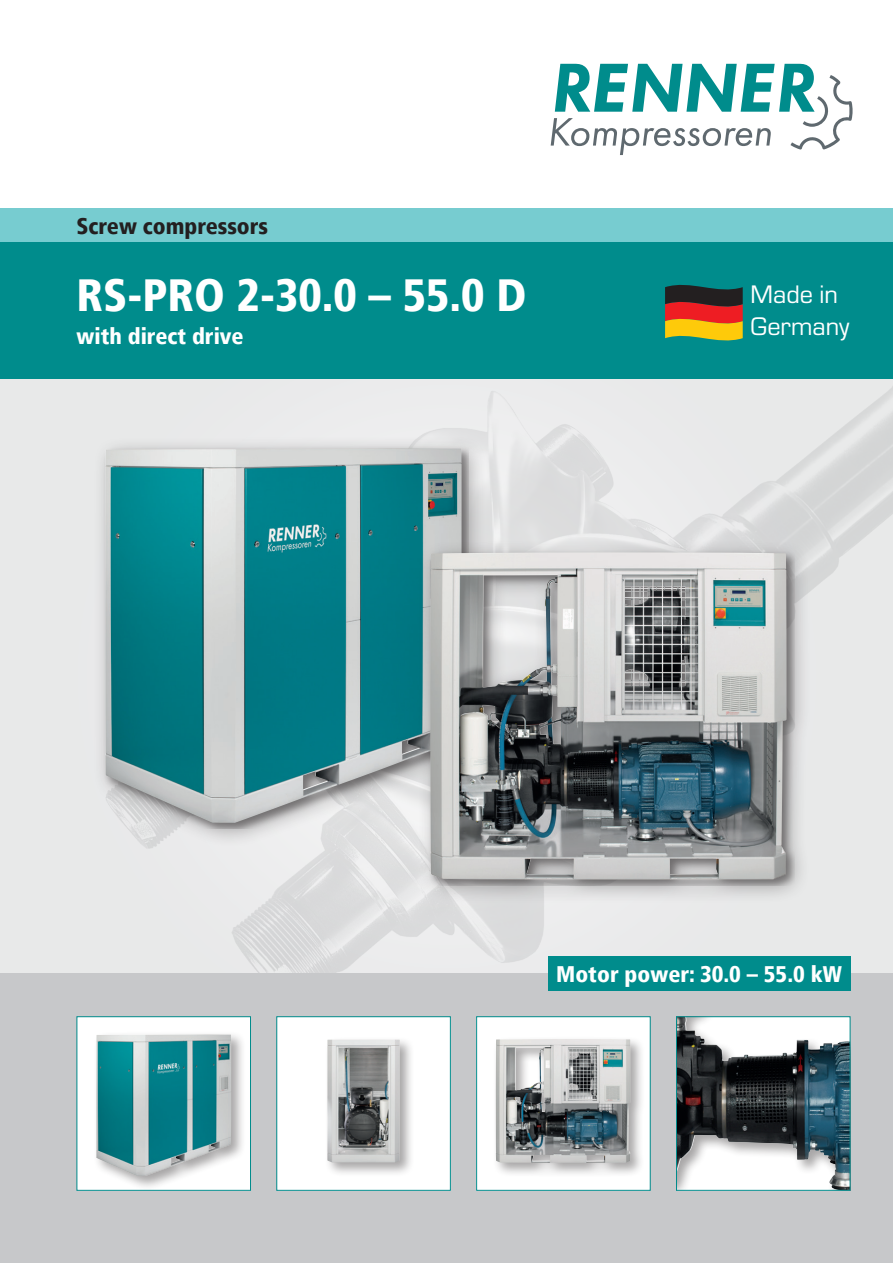
<style>
.page{position:relative;width:893px;height:1263px;background:#fff}
.page>*{position:absolute;margin:0;border:0;box-sizing:border-box;transform-origin:0 0}
.t1{font:900 condensed 45px "Frutiger";color:#fff}
.t2{font:26.25px/31.7px "Eurostile";color:#fff}
.t3{font:900 condensed 22.5px "Frutiger";color:#fff}
.t4{font:900 condensed 22.5px "Frutiger";color:#231f20}
</style>
<div class="page">
<svg style="left:551px;top:64px;width:302px;height:91px"></svg>
<div style="left:0;top:378px;width:893px;height:596px;background:#e8e9e9"></div>
<img style="left:89px;top:378px;width:804px;height:596px">
<div style="left:93px;top:435px;width:393px;height:412px;background:#231f20;opacity:.4"></div>
<div style="left:103px;top:446px;width:366px;height:382px;background:#231f20;opacity:.4"></div>
<img style="left:105px;top:448px;width:357px;height:375px">
<div style="left:417px;top:540px;width:394px;height:364px;background:#231f20;opacity:.4"></div>
<div style="left:428px;top:549px;width:367px;height:337px;background:#231f20;opacity:.4"></div>
<img style="left:430px;top:552px;width:356px;height:327px">
<div style="left:0;top:974px;width:893px;height:289px;background:#c7c8ca"></div>
<img style="left:678px;top:1018px;width:170px;height:171px">
<div style="left:676px;top:1016px;width:174px;height:175px;border:1px solid #008c8c"></div>
<div style="left:77px;top:1017px;width:173px;height:173px;background:#fff"></div>
<div style="left:93px;top:1031px;width:153px;height:159px;background:#231f20;opacity:.4"></div>
<img style="left:96px;top:1034px;width:135px;height:142px">
<div style="left:77px;top:1016px;width:174px;height:175px;border:1px solid #008c8c"></div>
<div style="left:477px;top:1017px;width:173px;height:173px;background:#fff"></div>
<div style="left:493px;top:1036px;width:153px;height:142px;background:#231f20;opacity:.4"></div>
<img style="left:496px;top:1039px;width:134px;height:124px">
<div style="left:476px;top:1016px;width:175px;height:175px;border:1px solid #008c8c"></div>
<div style="left:277px;top:1017px;width:173px;height:173px;background:#fff"></div>
<div style="left:324px;top:1036px;width:91px;height:141px;background:#231f20;opacity:.4"></div>
<img style="left:327px;top:1039px;width:73px;height:123px">
<div style="left:276px;top:1016px;width:175px;height:175px;border:1px solid #008c8c"></div>
<div style="left:548px;top:957px;width:302px;height:34px;background:#008c8c"></div>
<div style="left:0;top:208px;width:893px;height:34px;background:#77ccd0"></div>
<div style="left:0;top:242px;width:893px;height:136px;background:#008c8c"></div>
<svg style="left:665px;top:284px;width:78px;height:57px"></svg>
<p class="t4" style="left:77px;top:212px;width:193px">Screw compressors</p>
<h1 class="t1" style="left:77px;top:268px;width:451px">RS-PRO 2-30.0 – 55.0 D</h1>
<p class="t3" style="left:77px;top:322px;width:169px">with direct drive</p>
<p class="t2" style="left:751px;top:277px;width:100px">Made in<br>Germany</p>
<p class="t3" style="left:556px;top:961px;width:287px">Motor power: 30.0 – 55.0 kW</p>
</div>
